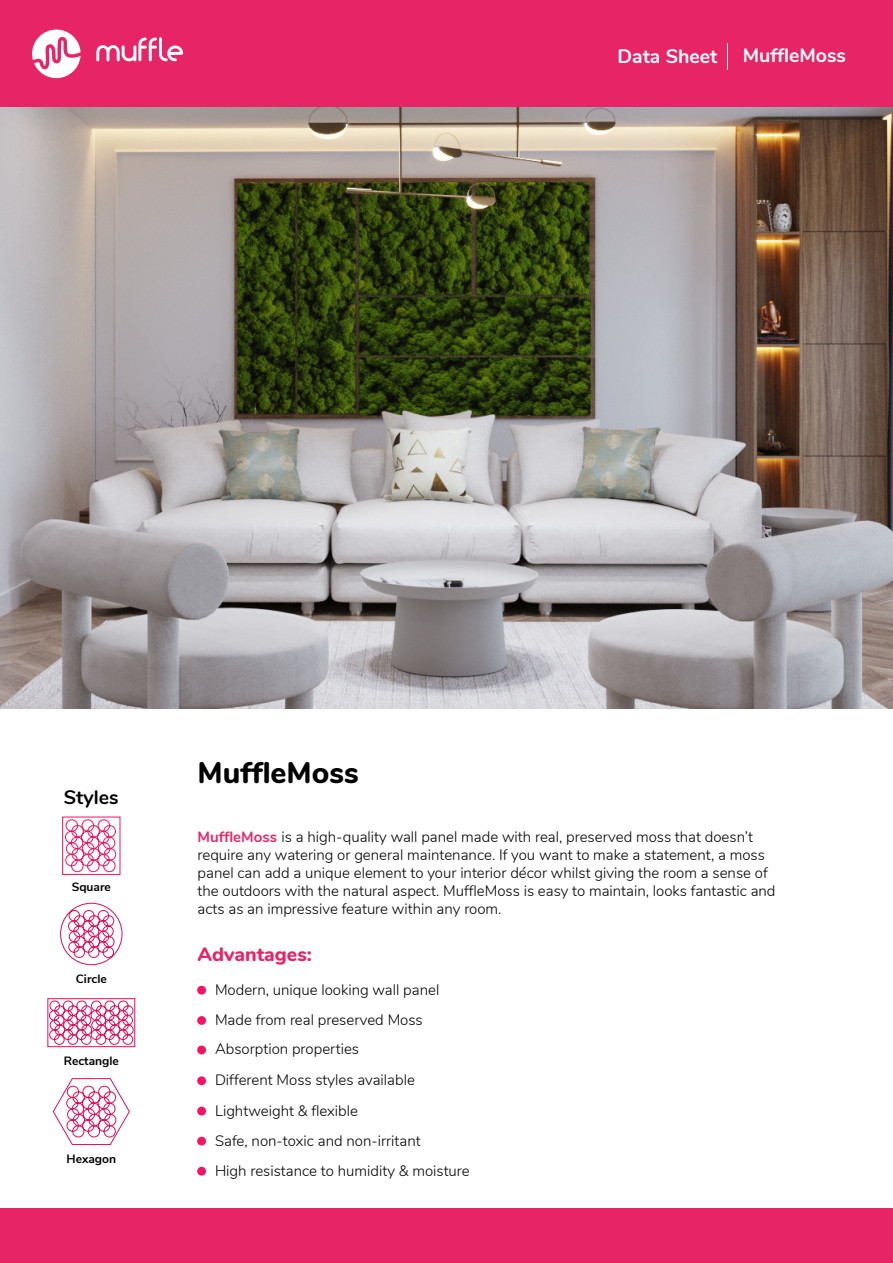
<style>
.page{position:relative;width:893px;height:1263px;background:#fff}
.page>*{position:absolute;margin:0;border:0;box-sizing:border-box;transform-origin:0 0}
.t1{font:800 30px "Nunito";color:#000}
.t2{font:700 19.5px "Nunito";color:#fff}
.t3{font:800 19.5px "Nunito";color:#e72466}
.t4{font:700 19.5px "Nunito";color:#000}
.t5{font:300 15px/18px "Nunito";color:#000}
.t6{font:700 12px "Nunito Sans";color:#000}
.s1{font-weight:700;color:#e72867}
</style>
<div class="page">
<div style="left:0;top:1209px;width:893px;height:54px;background:#e72466"></div>
<div style="left:0;top:0;width:893px;height:108px;background:#e72466"></div>
<svg style="left:727px;top:44px;width:1px;height:26px"></svg>
<div style="left:197px;top:1106px;width:9px;height:9px;background:#fb1263;border-radius:50%"></div>
<div style="left:197px;top:1137px;width:9px;height:8px;background:#fb1263;border-radius:50%"></div>
<div style="left:197px;top:1167px;width:9px;height:8px;background:#fb1263;border-radius:50%"></div>
<div style="left:197px;top:1045px;width:9px;height:9px;background:#fb1263;border-radius:50%"></div>
<div style="left:197px;top:1076px;width:9px;height:9px;background:#fb1263;border-radius:50%"></div>
<div style="left:197px;top:1016px;width:9px;height:9px;background:#fb1263;border-radius:50%"></div>
<div style="left:197px;top:986px;width:9px;height:8px;background:#fb1263;border-radius:50%"></div>
<svg style="left:32px;top:30px;width:49px;height:48px"></svg>
<svg style="left:96px;top:37px;width:87px;height:24px"></svg>
<img style="left:0;top:108px;width:893px;height:601px">
<svg style="left:62px;top:816px;width:59px;height:59px"></svg>
<svg style="left:60px;top:903px;width:63px;height:62px"></svg>
<svg style="left:47px;top:998px;width:88px;height:49px"></svg>
<svg style="left:53px;top:1078px;width:77px;height:67px"></svg>
<p class="t2" style="left:617px;top:42px;width:101px">Data Sheet</p>
<p class="t2" style="left:743px;top:41px;width:105px">MuffleMoss</p>
<p class="t4" style="left:64px;top:783px;width:56px">Styles</p>
<p class="t6" style="left:72px;top:878px;width:41px">Square</p>
<p class="t6" style="left:76px;top:970px;width:32px">Circle</p>
<p class="t6" style="left:64px;top:1052px;width:57px">Rectangle</p>
<p class="t6" style="left:67px;top:1150px;width:51px">Hexagon</p>
<p class="t1" style="left:198px;top:750px;width:163px">MuffleMoss</p>
<p class="t5" style="left:198px;top:826px;width:579px"><span class="s1">MuffleMoss</span> is a high-quality wall panel made with real, preserved moss that doesn’t require any watering or general maintenance. If you want to make a statement, a moss panel can add a unique element to your interior décor whilst giving the room a sense of the outdoors with the natural aspect. MuffleMoss is easy to maintain, looks fantastic and acts as an impressive feature within any room.</p>
<p class="t3" style="left:198px;top:940px;width:116px">Advantages:</p>
<p class="t5" style="left:215px;top:980px;width:226px">Modern, unique looking wall panel</p>
<p class="t5" style="left:215px;top:1010px;width:209px">Made from real preserved Moss</p>
<p class="t5" style="left:215px;top:1039px;width:146px">Absorption properties</p>
<p class="t5" style="left:215px;top:1070px;width:201px">Different Moss styles available</p>
<p class="t5" style="left:215px;top:1100px;width:145px">Lightweight &amp; flexible</p>
<p class="t5" style="left:215px;top:1130px;width:207px">Safe, non-toxic and non-irritant</p>
<p class="t5" style="left:215px;top:1161px;width:256px">High resistance to humidity &amp; moisture</p>
</div>
